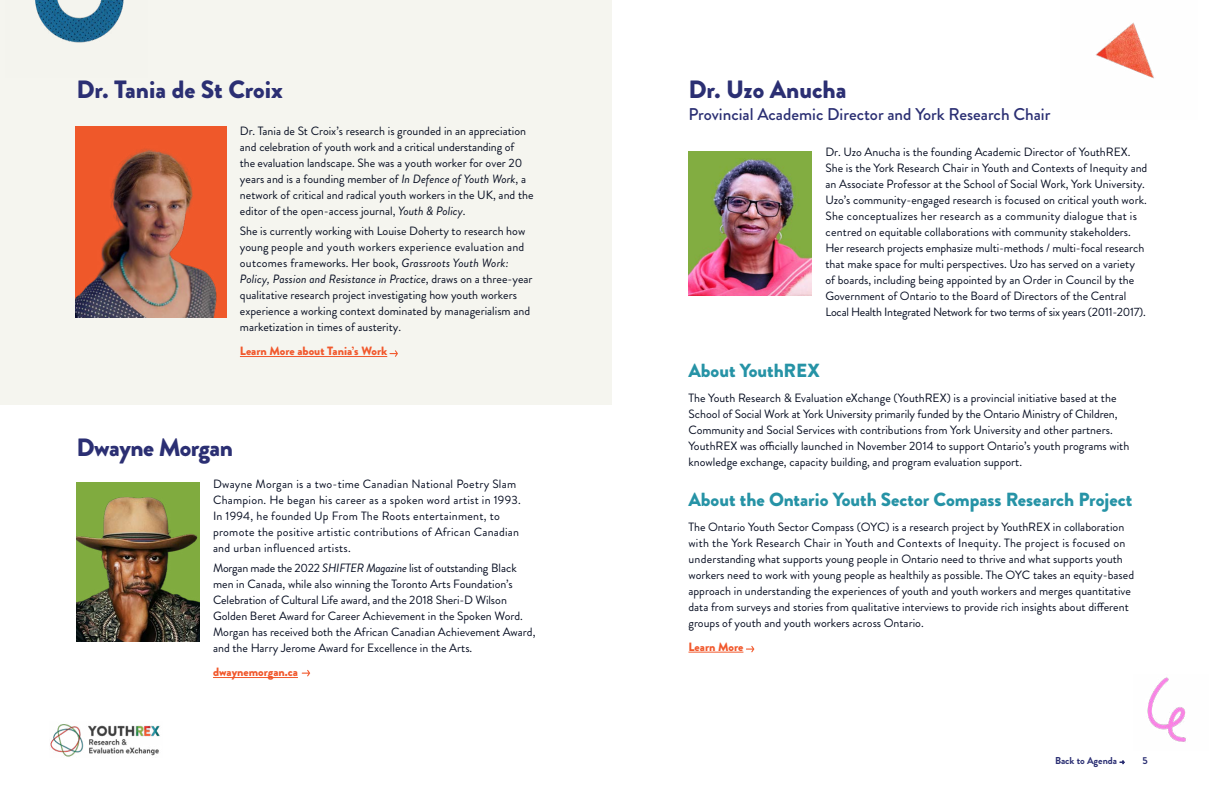
<style>
.page{position:relative;width:1224px;height:792px;background:#fff}
.page>*{position:absolute;margin:0;border:0;box-sizing:border-box;transform-origin:0 0}
.t1{font:900 25px "Brandon Grotesque";color:#2b2f73}
.t2{font:900 25px "Brandon Grotesque";letter-spacing:-.02em;color:#2b2f73}
.t3{font:900 19px "Brandon Grotesque";color:#2693a6}
.t4{font:500 17px "Brandon Grotesque";color:#2b2f73}
.t5{font:12px/16px "Brandon Grotesque";color:#060d21}
.t6{font:12px/16px "Brandon Grotesque";letter-spacing:.02em;color:#060d21}
.t7{font:900 12px "Brandon Grotesque";color:#f1582c}
.t8{font:700 10px "Brandon Grotesque";color:#2b2f73}
.s1{font-style:italic}
</style>
<div class="page">
<div style="left:0;top:0;width:612px;height:405px;background:#f5f5ef"></div>
<img style="left:35px;top:0;width:89px;height:43px">
<hr style="left:240px;top:356px;width:147px;height:1px;background:#f1582c">
<hr style="left:213px;top:677px;width:85px;height:1px;background:#f1582c">
<img style="left:75px;top:126px;width:151px;height:192px">
<img style="left:76px;top:482px;width:124px;height:160px">
<svg style="left:390px;top:350px;width:8px;height:7px"></svg>
<svg style="left:302px;top:670px;width:8px;height:6px"></svg>
<img style="left:1147px;top:677px;width:39px;height:65px">
<img style="left:1095px;top:22px;width:59px;height:57px">
<hr style="left:688px;top:652px;width:55px;height:1px;background:#f1582c">
<img style="left:688px;top:151px;width:124px;height:144px">
<svg style="left:746px;top:646px;width:8px;height:6px"></svg>
<svg style="left:1119px;top:760px;width:6px;height:5px"></svg>
<img style="left:50px;top:724px;width:110px;height:33px">
<h1 class="t1" style="left:76px;top:72px;width:208px">Dr. Tania de St Croix</h1>
<p class="t5" style="left:240px;top:123px;width:295px">Dr. Tania de St Croix’s research is grounded in an appreciation and celebration of youth work and a critical understanding of<br>the evaluation landscape. She was a youth worker for over 20 years and is a founding member of <span class="s1">In Defence of Youth Work</span>, a network of critical and radical youth workers in the UK, and the editor of the open-access journal, <span class="s1">Youth &amp; Policy</span>.</p>
<p class="t5" style="left:240px;top:223px;width:294px">She is currently working with Louise Doherty to research how young people and youth workers experience evaluation and outcomes frameworks. Her book, <span class="s1">Grassroots Youth Work:<br>Policy, Passion and Resistance in Practice</span>, draws on a three-year qualitative research project investigating how youth workers experience a working context dominated by managerialism and marketization in times of austerity.</p>
<p class="t7" style="left:240px;top:343px;width:149px">Learn More about Tania’s Work</p>
<h1 class="t2" style="left:76px;top:429px;width:158px">Dwayne Morgan</h1>
<p class="t6" style="left:213px;top:476px;width:309px">Dwayne Morgan is a two-time Canadian National Poetry Slam Champion. He began his career as a spoken word artist in 1993.<br>In 1994, he founded Up From The Roots entertainment, to promote the positive artistic contributions of African Canadian and urban influenced artists.</p>
<p class="t5" style="left:213px;top:560px;width:324px">Morgan made the 2022 <span class="s1">SHIFTER Magazine</span> list of outstanding Black men in Canada, while also winning the Toronto Arts Foundation’s Celebration of Cultural Life award, and the 2018 Sheri-D Wilson Golden Beret Award for Career Achievement in the Spoken Word.<br>Morgan has received both the African Canadian Achievement Award, and the Harry Jerome Award for Excellence in the Arts.</p>
<p class="t7" style="left:213px;top:664px;width:86px">dwaynemorgan.ca</p>
<h1 class="t1" style="left:688px;top:72px;width:160px">Dr. Uzo Anucha</h1>
<h3 class="t4" style="left:688px;top:102px;width:363px">Provincial Academic Director and York Research Chair</h3>
<p class="t5" style="left:826px;top:144px;width:323px">Dr. Uzo Anucha is the founding Academic Director of YouthREX.<br>She is the York Research Chair in Youth and Contexts of Inequity and an Associate Professor at the School of Social Work, York University.<br>Uzo’s community-engaged research is focused on critical youth work.<br>She conceptualizes her research as a community dialogue that is centred on equitable collaborations with community stakeholders.<br>Her research projects emphasize multi-methods / multi-focal research that make space for multi perspectives. Uzo has served on a variety of boards, including being appointed by an Order in Council by the Government of Ontario to the Board of Directors of the Central Local Health Integrated Network for two terms of six years (2011-2017).</p>
<h2 class="t3" style="left:688px;top:357px;width:133px">About YouthREX</h2>
<p class="t5" style="left:688px;top:390px;width:442px">The Youth Research &amp; Evaluation eXchange (YouthREX) is a provincial initiative based at the School of Social Work at York University primarily funded by the Ontario Ministry of Children, Community and Social Services with contributions from York University and other partners.<br>YouthREX was officially launched in November 2014 to support Ontario’s youth programs with knowledge exchange, capacity building, and program evaluation support.</p>
<h2 class="t3" style="left:688px;top:486px;width:445px">About the Ontario Youth Sector Compass Research Project</h2>
<p class="t5" style="left:689px;top:519px;width:447px">The Ontario Youth Sector Compass (OYC) is a research project by YouthREX in collaboration with the York Research Chair in Youth and Contexts of Inequity. The project is focused on understanding what supports young people in Ontario need to thrive and what supports youth workers need to work with young people as healthily as possible. The OYC takes an equity-based approach in understanding the experiences of youth and youth workers and merges quantitative data from surveys and stories from qualitative interviews to provide rich insights about different groups of youth and youth workers across Ontario.</p>
<p class="t7" style="left:689px;top:638px;width:56px">Learn More</p>
<p class="t8" style="left:1055px;top:754px;width:64px">Back to Agenda</p>
<p class="t8" style="left:1142px;top:754px;width:7px">5</p>
</div>
